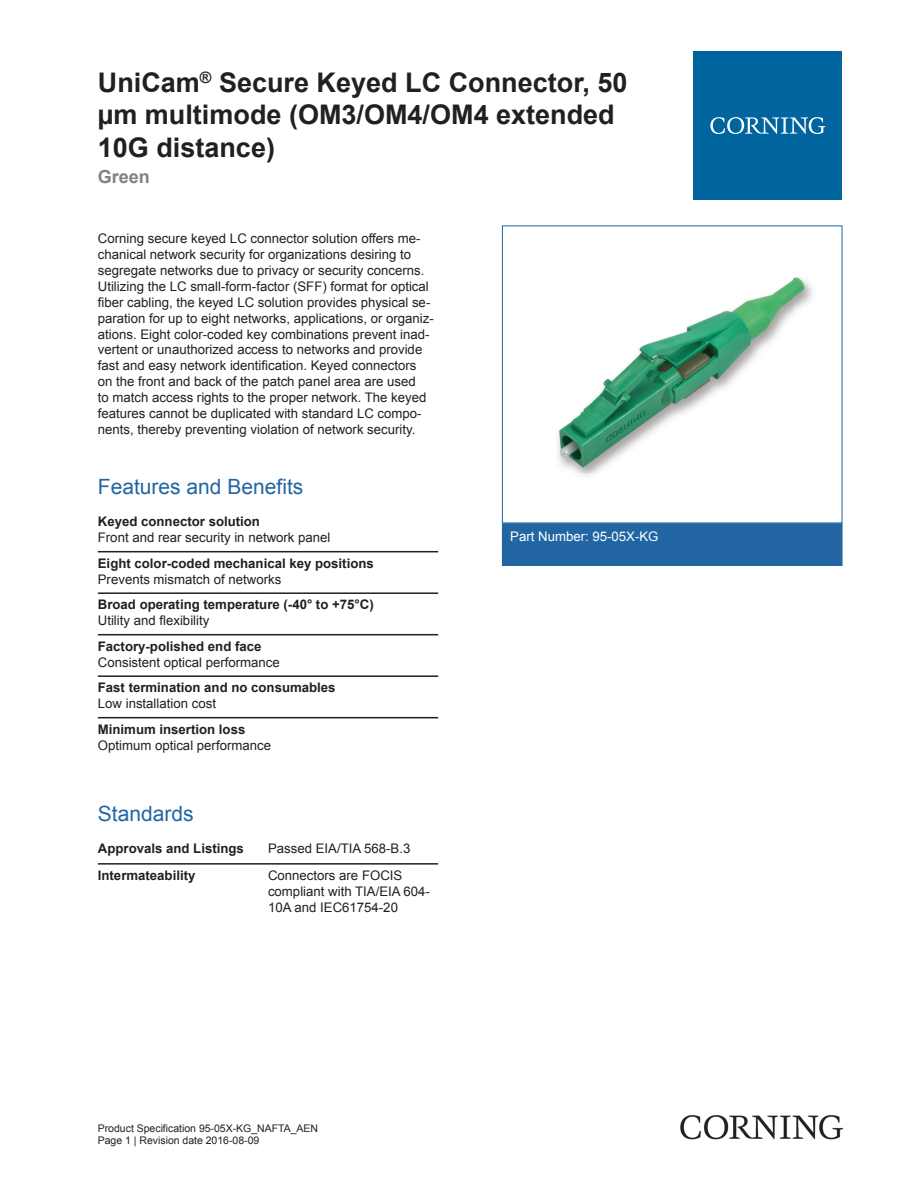
<style>
.page{position:relative;width:919px;height:1187px;background:#fff}
.page>*{position:absolute;margin:0;border:0;box-sizing:border-box;transform-origin:0 0}
.t1{font:700 27px/32.4px "Arial";color:#231f20}
.t2{font:21px "Arial";color:#2166a2}
.t3{font:700 18px "Arial";color:#808285}
.t4{font:13.2px/15.9px "Arial";color:#231f20}
.t5{font:700 13.2px "Arial";color:#231f20}
.t6{font:13.2px "Arial";color:#fff}
.t7{font:10.5px/12.6px "Arial";color:#231f20}
</style>
<div class="page">
<img style="left:558px;top:277px;width:255px;height:199px">
<div style="left:502px;top:523px;width:340px;height:42px;background:#2166a2"></div>
<div style="left:502px;top:523px;width:340px;height:43px;border:1px solid #2166a2"></div>
<hr style="left:98px;top:551px;width:340px;height:1px;background:#231f20">
<hr style="left:98px;top:592px;width:340px;height:2px;background:#231f20">
<hr style="left:98px;top:634px;width:340px;height:1px;background:#231f20">
<hr style="left:98px;top:675px;width:340px;height:2px;background:#231f20">
<hr style="left:98px;top:717px;width:340px;height:1px;background:#231f20">
<hr style="left:98px;top:863px;width:170px;height:1px;background:#231f20">
<hr style="left:268px;top:863px;width:170px;height:1px;background:#231f20">
<div style="left:693px;top:51px;width:149px;height:149px;background:#00649e"></div>
<svg style="left:710px;top:117px;width:115px;height:17px"></svg>
<img style="left:680px;top:1115px;width:162px;height:24px">
<h1 class="t1" style="left:98px;top:66px;width:531px">UniCam<sup>®</sup> Secure Keyed LC Connector, 50 µm multimode (OM3/OM4/OM4 extended<br>10G distance)</h1>
<h3 class="t3" style="left:98px;top:164px;width:54px">Green</h3>
<p class="t4" style="left:98px;top:231px;width:337px">Corning secure keyed LC connector solution offers me&shy;chanical network security for organizations desiring to segregate networks due to privacy or security concerns.<br>Utilizing the LC small -form -factor (SFF) format for optical fiber cabling, the keyed LC solution provides physical se&shy;paration for up to eight networks, applications, or organiz&shy;ations. Eight color -coded key combinations prevent inad&shy;vertent or unauthorized access to networks and provide fast and easy network identification. Keyed connectors on the front and back of the patch panel area are used<br>to match access rights to the proper network. The keyed features cannot be duplicated with standard LC compo&shy;nents, thereby preventing violation of network security.</p>
<h2 class="t2" style="left:98px;top:472px;width:207px">Features and Benefits</h2>
<p class="t5" style="left:98px;top:512px;width:164px">Keyed connector solution</p>
<p class="t4" style="left:98px;top:529px;width:234px">Front and rear security in network panel</p>
<p class="t5" style="left:98px;top:554px;width:277px">Eight color-coded mechanical key positions</p>
<p class="t4" style="left:98px;top:571px;width:185px">Prevents mismatch of networks</p>
<p class="t5" style="left:98px;top:595px;width:277px">Broad operating temperature (-40° to +75°C)</p>
<p class="t4" style="left:98px;top:612px;width:113px">Utility and flexibility</p>
<p class="t5" style="left:98px;top:637px;width:165px">Factory-polished end face</p>
<p class="t4" style="left:98px;top:654px;width:183px">Consistent optical performance</p>
<p class="t5" style="left:98px;top:678px;width:239px">Fast termination and no consumables</p>
<p class="t4" style="left:98px;top:695px;width:120px">Low installation cost</p>
<p class="t5" style="left:98px;top:719px;width:149px">Minimum insertion loss</p>
<p class="t4" style="left:98px;top:737px;width:175px">Optimum optical performance</p>
<h2 class="t2" style="left:98px;top:798px;width:97px">Standards</h2>
<p class="t5" style="left:98px;top:839px;width:147px">Approvals and Listings</p>
<p class="t4" style="left:268px;top:840px;width:144px">Passed EIA/TIA 568-B.3</p>
<p class="t5" style="left:98px;top:866px;width:99px">Intermateability</p>
<p class="t4" style="left:268px;top:867px;width:163px">Connectors are FOCIS compliant with TIA/EIA 604-<br>10A and IEC61754-20</p>
<p class="t6" style="left:510px;top:527px;width:150px">Part Number: 95-05X-KG</p>
<p class="t7" style="left:98px;top:1121px;width:222px">Product Specification 95-05X-KG_NAFTA_AEN<br>Page 1 | Revision date 2016-08-09</p>
</div>
